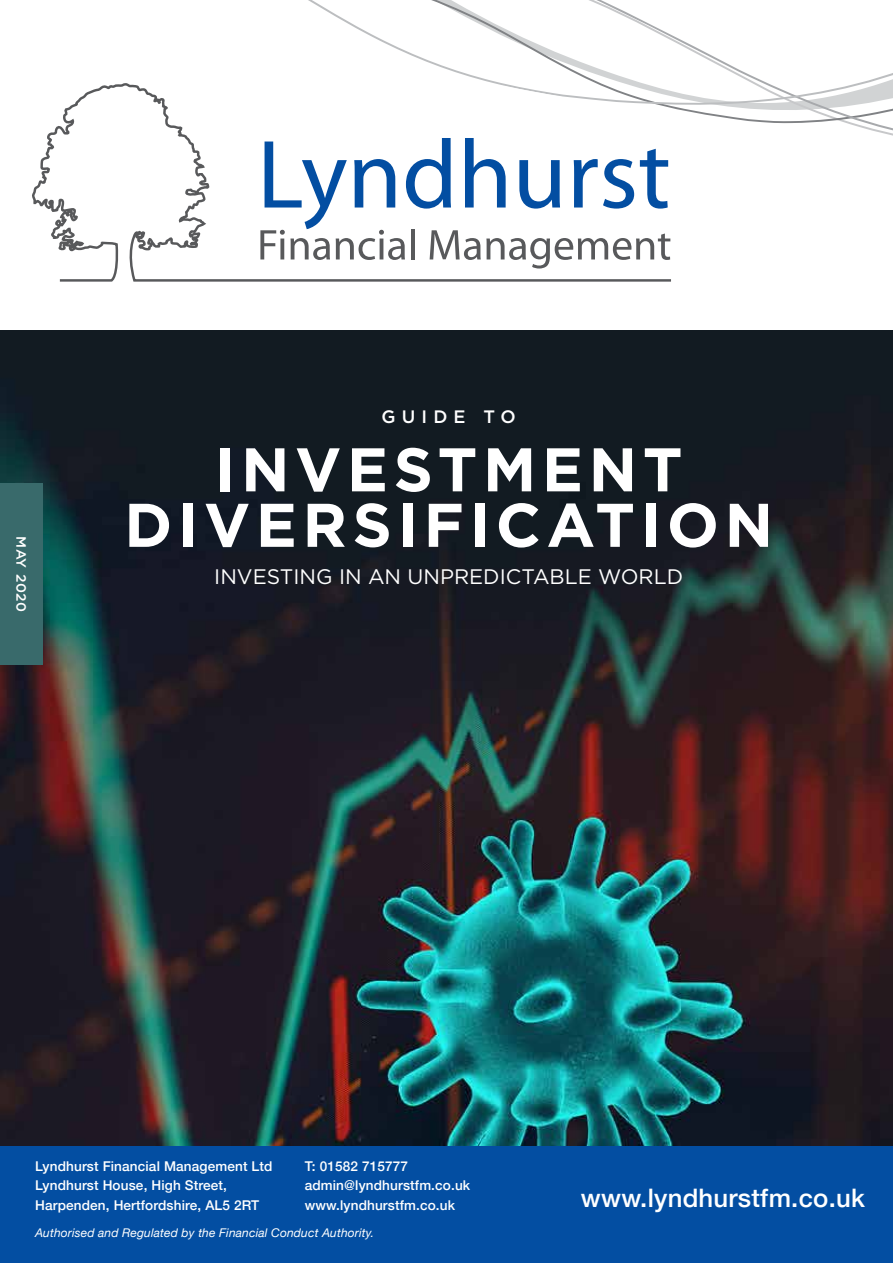
<style>
.page{position:relative;width:893px;height:1263px;background:#fff}
.page>*{position:absolute;margin:0;border:0;box-sizing:border-box;transform-origin:0 0}
.t1{font:700 61.5px/55.5px "Gotham HTF";letter-spacing:.09em;color:#fff;text-align:center}
.t2{font:500 25.5px "Helvetica Neue";letter-spacing:.01em;color:#fff}
.t3{font:21px "Gotham HTF";color:#fff}
.t4{font:500 18px "Gotham HTF";letter-spacing:.34em;color:#fff}
.t5{font:500 13.5px/19.5px "Helvetica Neue";letter-spacing:.01em;color:#fff}
.t6{font:500 13.5px "Gotham HTF";letter-spacing:.04em;color:#fff}
.t7{font:italic 12px "Helvetica Neue";letter-spacing:.01em;color:#fff}
</style>
<div class="page">
<img style="left:0;top:330px;width:893px;height:933px">
<div style="left:0;top:483px;width:43px;height:182px;background:#396a6b"></div>
<svg style="left:673px;top:105px;width:220px;height:31px"></svg>
<svg style="left:308px;top:0;width:585px;height:105px"></svg>
<svg style="left:32px;top:82px;width:641px;height:200px"></svg>
<div style="left:0;top:1147px;width:892px;height:116px;background:#034ea2"></div>
<p class="t6" style="left:29px;top:536px;width:77px;rotate:90deg">MAY 2020</p>
<h3 class="t4" style="left:382px;top:406px;width:136px">GUIDE TO</h3>
<h1 class="t1" style="left:124px;top:440px;width:650px">INVESTMENT<br>DIVERSIFICATION</h1>
<h3 class="t3" style="left:214px;top:565px;width:470px">INVESTING IN AN UNPREDICTABLE WORLD</h3>
<p class="t5" style="left:35px;top:1156px;width:239px">Lyndhurst Financial Management Ltd<br>Lyndhurst House, High Street,<br>Harpenden, Hertfordshire, AL5 2RT</p>
<p class="t7" style="left:35px;top:1226px;width:341px">Authorised and Regulated by the Financial Conduct Authority.</p>
<p class="t5" style="left:305px;top:1156px;width:167px">T: 01582 715777 admin@lyndhurstfm.co.uk www.lyndhurstfm.co.uk</p>
<h2 class="t2" style="left:581px;top:1182px;width:285px">www.lyndhurstfm.co.uk</h2>
</div>
